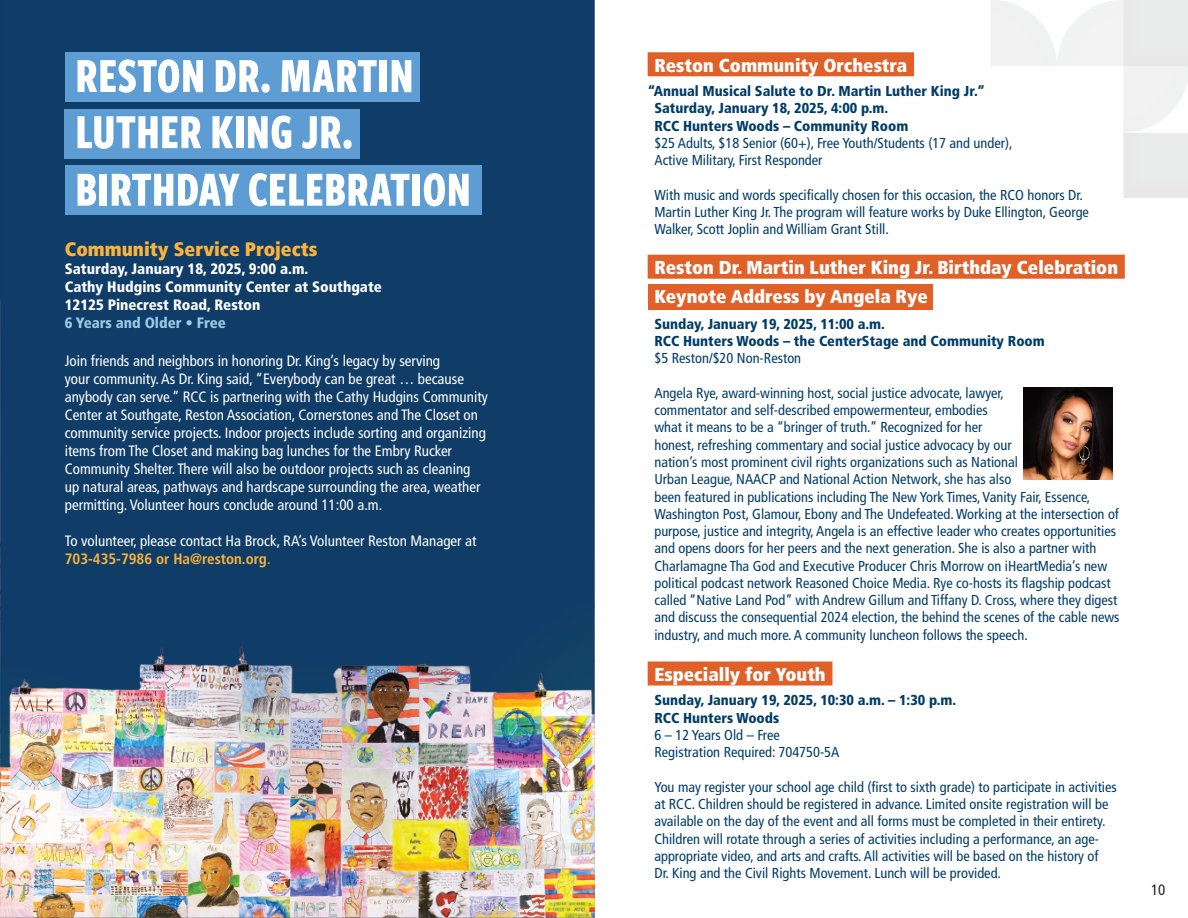
<style>
.page{position:relative;width:1188px;height:918px;background:#fff}
.page>*{position:absolute;margin:0;border:0;box-sizing:border-box;transform-origin:0 0}
.t1{font:700 51px "Freight Sans Cmp Pro";color:#fff}
.t2{font:900 condensed 19.5px "Frutiger LT Std";color:#fcb33b}
.HeadersONE{font:900 condensed 18.75px/28.8px "Frutiger LT Std";color:#fff}
.t3{font:condensed 15px/18px "Frutiger LT Std";color:#fff}
.t4{font:900 condensed 15px "Frutiger LT Std";color:#fff}
.t5{font:900 condensed 15px "Frutiger LT Std";color:#9ccae7}
.t6{font:condensed 15px "Frutiger LT Std";color:#231f20}
.t7{font:condensed 15px "Frutiger LT Std";color:#939598}
.t8{font:condensed 14.4px/17.2px "Frutiger LT Std";color:#003c68}
.t9{font:900 condensed 14.4px "Frutiger LT Std";color:#003c68}
.s1{font-weight:700;color:#fcb33b}
.s2{color:#fcb33b}
</style>
<div class="page">
<img style="left:0;top:0;width:594px;height:918px">
<div style="left:65px;top:53px;width:355px;height:49px;background:#5d9dd4"></div>
<div style="left:65px;top:109px;width:295px;height:49px;background:#5d9dd4"></div>
<div style="left:65px;top:165px;width:417px;height:50px;background:#5d9dd4"></div>
<div style="left:649px;top:284px;width:284px;height:26px;background:#e06028"></div>
<div style="left:648px;top:52px;width:266px;height:24px;background:#e06028"></div>
<div style="left:648px;top:255px;width:477px;height:24px;background:#e06028"></div>
<div style="left:648px;top:662px;width:184px;height:24px;background:#e06028"></div>
<img style="left:1024px;top:388px;width:88px;height:92px">
<p class="t1" style="left:75px;top:40px;width:340px">RESTON DR. MARTIN</p>
<p class="t1" style="left:75px;top:97px;width:280px">LUTHER KING JR.</p>
<p class="t1" style="left:75px;top:154px;width:397px">BIRTHDAY CELEBRATION</p>
<p class="t2" style="left:65px;top:237px;width:254px">Community Service Projects</p>
<p class="t4" style="left:65px;top:260px;width:245px">Saturday, January 18, 2025, 9:00 a.m.</p>
<p class="t4" style="left:65px;top:278px;width:319px">Cathy Hudgins Community Center at Southgate</p>
<p class="t4" style="left:65px;top:296px;width:197px">12125 Pinecrest Road, Reston</p>
<p class="t5" style="left:65px;top:314px;width:163px">6 Years and Older • Free</p>
<p class="t3" style="left:65px;top:352px;width:425px">Join friends and neighbors in honoring Dr. King’s legacy by serving<br>your community. As Dr. King said, “Everybody can be great … because anybody can serve.” RCC is partnering with the Cathy Hudgins Community Center at Southgate, Reston Association, Cornerstones and The Closet on community service projects. Indoor projects include sorting and organizing items from The Closet and making bag lunches for the Embry Rucker Community Shelter. There will also be outdoor projects such as cleaning up natural areas, pathways and hardscape surrounding the area, weather permitting. Volunteer hours conclude around 11:00 a.m.</p>
<p class="t3" style="left:65px;top:532px;width:413px">To volunteer, please contact Ha Brock, RA’s Volunteer Reston Manager at<br><span class="s1">703-435-7986 or Ha@reston.org</span><span class="s2">.</span></p>
<p class="t7" style="left:22px;top:881px;width:9px">9</p>
<p class="HeadersONE" style="left:654px;top:51px;width:254px">Reston Community Orchestra</p>
<p class="t9" style="left:648px;top:83px;width:339px">“Annual Musical Salute to Dr. Martin Luther King Jr.”</p>
<p class="t9" style="left:654px;top:100px;width:235px">Saturday, January 18, 2025, 4:00 p.m.</p>
<p class="t9" style="left:654px;top:117px;width:255px">RCC Hunters Woods – Community Room</p>
<p class="t8" style="left:654px;top:134px;width:360px">$25 Adults, $18 Senior (60+), Free Youth/Students (17 and under),</p>
<p class="t8" style="left:654px;top:152px;width:170px">Active Military, First Responder</p>
<p class="t8" style="left:654px;top:186px;width:436px">With music and words specifically chosen for this occasion, the RCO honors Dr.<br>Martin Luther King Jr. The program will feature works by Duke Ellington, George<br>Walker, Scott Joplin and William Grant Still.</p>
<p class="HeadersONE" style="left:654px;top:253px;width:465px">Reston Dr. Martin Luther King Jr. Birthday Celebration<br>Keynote Address by Angela Rye</p>
<p class="t9" style="left:654px;top:315px;width:232px">Sunday, January 19, 2025, 11:00 a.m.</p>
<p class="t9" style="left:654px;top:332px;width:392px">RCC Hunters Woods – the CenterStage and Community Room</p>
<p class="t8" style="left:654px;top:350px;width:148px">$5 Reston/$20 Non-Reston</p>
<p class="t8" style="left:654px;top:384px;width:467px">Angela Rye, award-winning host, social justice advocate, lawyer,<br>commentator and self-described empowermenteur, embodies<br>what it means to be a “bringer of truth.” Recognized for her<br>honest, refreshing commentary and social justice advocacy by our<br>nation’s most prominent civil rights organizations such as National<br>Urban League, NAACP and National Action Network, she has also<br>been featured in publications including The New York Times, Vanity Fair, Essence, Washington Post, Glamour, Ebony and The Undefeated. Working at the intersection of purpose, justice and integrity, Angela is an effective leader who creates opportunities and opens doors for her peers and the next generation. She is also a partner with Charlamagne Tha God and Executive Producer Chris Morrow on iHeartMedia’s new political podcast network Reasoned Choice Media. Rye co-hosts its flagship podcast called “Native Land Pod” with Andrew Gillum and Tiffany D. Cross, where they digest and discuss the consequential 2024 election, the behind the scenes of the cable news industry, and much more. A community luncheon follows the speech.</p>
<p class="HeadersONE" style="left:654px;top:660px;width:173px">Especially for Youth</p>
<p class="t9" style="left:654px;top:692px;width:303px">Sunday, January 19, 2025, 10:30 a.m. – 1:30 p.m.</p>
<p class="t9" style="left:654px;top:709px;width:126px">RCC Hunters Woods</p>
<p class="t8" style="left:654px;top:726px;width:127px">6 – 12 Years Old – Free</p>
<p class="t8" style="left:654px;top:744px;width:187px">Registration Required: 704750-5A</p>
<p class="t8" style="left:654px;top:778px;width:464px">You may register your school age child (first to sixth grade) to participate in activities at RCC. Children should be registered in advance. Limited onsite registration will be available on the day of the event and all forms must be completed in their entirety.<br>Children will rotate through a series of activities including a performance, an age&shy;appropriate video, and arts and crafts. All activities will be based on the history of</p>
<p class="t8" style="left:654px;top:865px;width:348px">Dr. King and the Civil Rights Movement. Lunch will be provided.</p>
<p class="t6" style="left:1151px;top:881px;width:16px">10</p>
</div>
